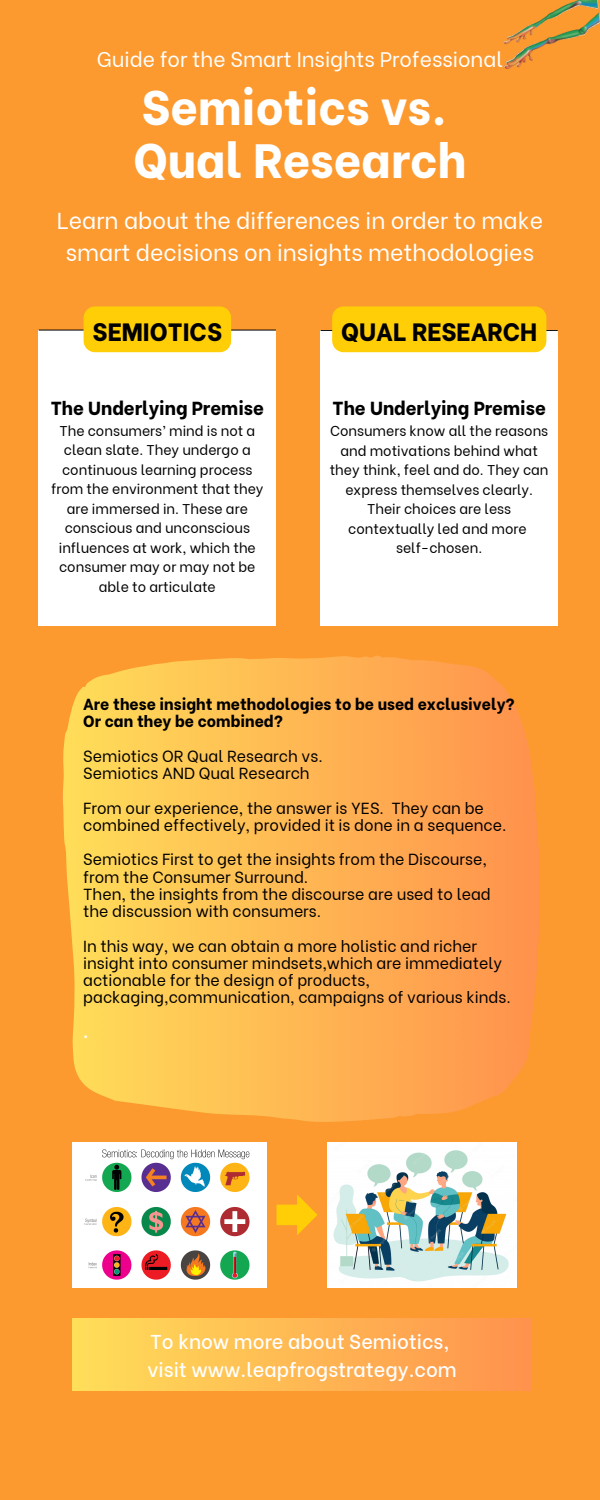
<style>
.page{position:relative;width:600px;height:1500px;background:#fc9a2f}
.page>*{position:absolute;margin:0;border:0;box-sizing:border-box;transform-origin:0 0}
.t1{font:800 48px "Be Vietnam";color:#fff}
.t2{font:800 25px "Be Vietnam";color:#000}
.t3{font:23px/31.5px "Be Vietnam";color:#fff;text-align:center}
.t4{font:21px "Be Vietnam";color:#fff}
.t5{font:500 20px "Be Vietnam";color:#fff}
.t6{font:800 18.8px "Be Vietnam";color:#000}
.t7{font:16px/17.2px "Be Vietnam";color:#000}
.t8{font:800 16px/17.2px "Be Vietnam";color:#000}
.t9{font:800 16px "Be Vietnam";color:#fff}
.t10{font:14.1px/19.5px "Be Vietnam";color:#000;text-align:center}
</style>
<div class="page">
<div style="left:39px;top:330px;width:237px;height:296px;background:#fff"></div>
<hr style="left:39px;top:330px;width:237px;height:1px;background:#000">
<div style="left:321px;top:330px;width:237px;height:296px;background:#fff"></div>
<hr style="left:321px;top:330px;width:237px;height:1px;background:#000">
<svg style="left:63px;top:656px;width:477px;height:466px;background:#feb550"></svg>
<img style="left:73px;top:1142px;width:193px;height:145px">
<svg style="left:277px;top:1195px;width:41px;height:40px"></svg>
<div style="left:73px;top:1318px;width:458px;height:72px;background:linear-gradient(to right,#ffde59,#ff924d)"></div>
<div style="left:84px;top:306px;width:147px;height:46px;background:#ffce06"></div>
<div style="left:332px;top:306px;width:214px;height:46px;background:#ffce06"></div>
<img style="left:505px;top:0;width:95px;height:68px">
<img style="left:328px;top:1142px;width:188px;height:145px">
<p class="t4" style="left:97px;top:41px;width:408px">Guide for the Smart Insights Professional</p>
<p class="t1" style="left:141px;top:68px;width:307px">Semiotics vs.</p>
<p class="t1" style="left:133px;top:121px;width:334px">Qual Research</p>
<p class="t3" style="left:57px;top:203px;width:488px">Learn about the differences in order to make smart decisions on insights methodologies</p>
<p class="t2" style="left:93px;top:311px;width:131px">SEMIOTICS</p>
<p class="t2" style="left:341px;top:311px;width:198px">QUAL RESEARCH</p>
<p class="t6" style="left:51px;top:392px;width:215px">The Underlying Premise</p>
<p class="t10" style="left:51px;top:420px;width:214px">The consumers’ mind is not a clean slate. They undergo a continuous learning process from the environment that they are immersed in. These are conscious and unconscious influences at work, which the consumer may or may not be able to articulate</p>
<p class="t6" style="left:333px;top:393px;width:215px">The Underlying Premise</p>
<p class="t10" style="left:330px;top:420px;width:220px">Consumers know all the reasons and motivations behind what they think, feel and do. They can express themselves clearly.<br>Their choices are less contextually led and more</p>
<p class="t10" style="left:396px;top:537px;width:88px">self-chosen.</p>
<p class="t8" style="left:83px;top:694px;width:433px">Are these insight methodologies to be used exclusively?<br>Or can they be combined?</p>
<p class="t7" style="left:83px;top:746px;width:241px">Semiotics OR Qual Research vs.</p>
<p class="t7" style="left:83px;top:763px;width:228px">Semiotics AND Qual Research</p>
<p class="t7" style="left:83px;top:798px;width:425px">From our experience, the answer is YES. They can be combined effectively, provided it is done in a sequence.</p>
<p class="t7" style="left:83px;top:849px;width:405px">Semiotics First to get the insights from the Discourse, from the Consumer Surround.</p>
<p class="t7" style="left:83px;top:884px;width:409px">Then, the insights from the discourse are used to lead the discussion with consumers.</p>
<p class="t7" style="left:83px;top:936px;width:429px">In this way, we can obtain a more holistic and richer insight into consumer mindsets,which are immediately actionable for the design of products, packaging,communication, campaigns of various kinds.</p>
<p class="t9" style="left:83px;top:1019px;width:7px">.</p>
<p class="t5" style="left:150px;top:1325px;width:301px">To know more about Semiotics,</p>
<p class="t5" style="left:147px;top:1353px;width:311px">visit www.leapfrogstrategy.com</p>
</div>
